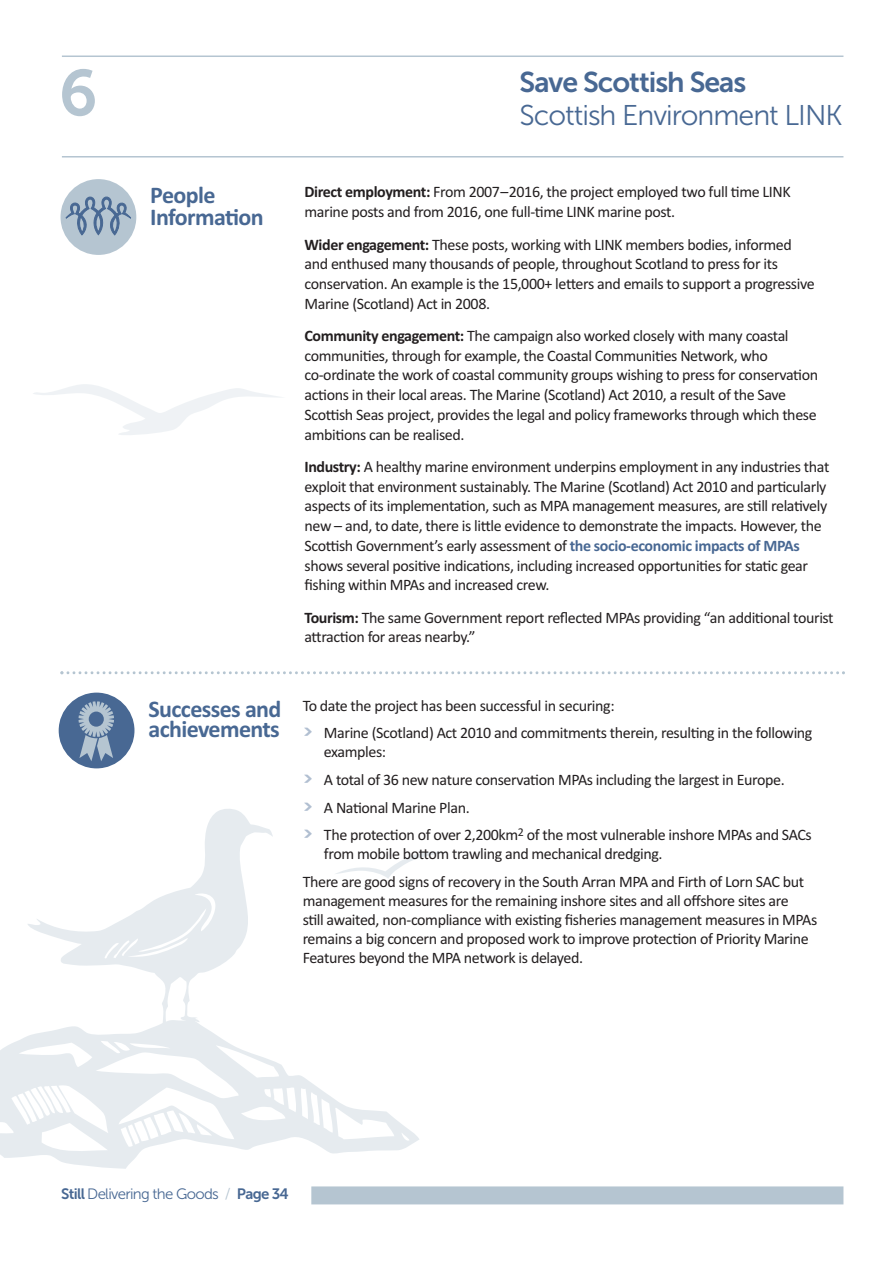
<style>
.page{position:relative;width:893px;height:1263px;background:#fff}
.page>*{position:absolute;margin:0;border:0;box-sizing:border-box;transform-origin:0 0}
.t1{font:64.5px "Museo Sans 700";color:#b5c5d1}
.t2{font:28.5px "Museo Sans 300";letter-spacing:-.035em;color:#486893}
.t3{font:28.5px "Museo Sans 700";letter-spacing:-.035em;color:#486893}
.t4{font:700 24px/22px "Calibri";letter-spacing:-.025em;color:#486893}
.t5{font:16.05px/19.6px "Calibri";letter-spacing:-.025em;color:#231f20}
.t6{font:15px "Museo Sans 300";letter-spacing:-.045em;color:#486893}
.s1{font-weight:700}
.s2{font-weight:700;color:#486893}
.s3{font-family:"Neo Sans";font-weight:900;color:rgb(72 104 147/.43)}
.s4{font-family:"Museo Sans 700"}
.s5{color:#b5c5d1}
</style>
<div class="page">
<svg style="left:336px;top:851px;width:110px;height:28px"></svg>
<svg style="left:28px;top:809px;width:245px;height:211px"></svg>
<svg style="left:0;top:1020px;width:419px;height:149px"></svg>
<svg style="left:61px;top:179px;width:75px;height:76px"></svg>
<svg style="left:59px;top:693px;width:75px;height:75px"></svg>
<svg style="left:60px;top:671px;width:785px;height:3px"></svg>
<hr style="left:62px;top:55px;width:781px;height:2px;background:#b5c5d1">
<hr style="left:62px;top:156px;width:781px;height:1px;background:#b5c5d1">
<div style="left:311px;top:1186px;width:532px;height:18px;background:#b5c5d1"></div>
<svg style="left:33px;top:384px;width:247px;height:51px"></svg>
<h1 class="t1" style="left:59px;top:55px;width:40px">6</h1>
<h2 class="t3" style="left:520px;top:66px;width:228px">Save Scottish Seas</h2>
<h3 class="t4" style="left:150px;top:184px;width:115px">People<br>Information</h3>
<h2 class="t2" style="left:520px;top:99px;width:324px">Scottish Environment LINK</h2>
<p class="t5" style="left:305px;top:182px;width:488px"><span class="s1">Direct employment:</span> From 2007–2016, the project employed two full time LINK marine posts and from 2016, one full-time LINK marine post.</p>
<p class="t5" style="left:305px;top:234px;width:512px"><span class="s1">Wider engagement:</span> These posts, working with LINK members bodies, informed and enthused many thousands of people, throughout Scotland to press for its conservation. An example is the 15,000+ letters and emails to support a progressive Marine (Scotland) Act in 2008.</p>
<p class="t5" style="left:305px;top:326px;width:515px"><span class="s1">Community engagement:</span> The campaign also worked closely with many coastal communities, through for example, the Coastal Communities Network, who co-ordinate the work of coastal community groups wishing to press for conservation actions in their local areas. The Marine (Scotland) Act 2010, a result of the Save Scottish Seas project, provides the legal and policy frameworks through which these ambitions can be realised.</p>
<p class="t5" style="left:305px;top:457px;width:526px"><span class="s1">Industry:</span> A healthy marine environment underpins employment in any industries that exploit that environment sustainably. The Marine (Scotland) Act 2010 and particularly aspects of its implementation, such as MPA management measures, are still relatively new – and, to date, there is little evidence to demonstrate the impacts. However, the Scottish Government’s early assessment of <span class="s2">the socio-economic impacts of MPAs </span>shows several positive indications, including increased opportunities for static gear fishing within MPAs and increased crew.</p>
<p class="t5" style="left:305px;top:607px;width:531px"><span class="s1">Tourism:</span> The same Government report reflected MPAs providing “an additional tourist attraction for areas nearby.”</p>
<h3 class="t4" style="left:148px;top:698px;width:135px;line-height:20.5px">Successes and achievements</h3>
<p class="t5" style="left:303px;top:691px;width:511px;line-height:27.6px">To date the project has been successful in securing:<br><span class="s3">&gt;</span> Marine (Scotland) Act 2010 and commitments therein, resulting in the following</p>
<p class="t5" style="left:303px;top:738px;width:511px;line-height:27.6px;text-indent:21px">examples:<br><span class="s3">&gt;</span> A total of 36 new nature conservation MPAs including the largest in Europe.<br><span class="s3">&gt;</span> A National Marine Plan.<br><span class="s3">&gt;</span> The protection of over 2,200km<sup>2</sup> of the most vulnerable inshore MPAs and SACs</p>
<p class="t5" style="left:303px;top:840px;width:503px;line-height:27.6px;text-indent:21px">from mobile bottom trawling and mechanical dredging.<br>There are good signs of recovery in the South Arran MPA and Firth of Lorn SAC but</p>
<p class="t5" style="left:303px;top:891px;width:516px;line-height:19px">management measures for the remaining inshore sites and all offshore sites are<br>still awaited, non-compliance with existing fisheries management measures in MPAs remains a big concern and proposed work to improve protection of Priority Marine Features beyond the MPA network is delayed.</p>
<p class="t6" style="left:61px;top:1185px;width:229px"><span class="s4">Still</span> Delivering the Goods <span class="s5">/</span> <span class="s4">Page 34</span></p>
</div>
